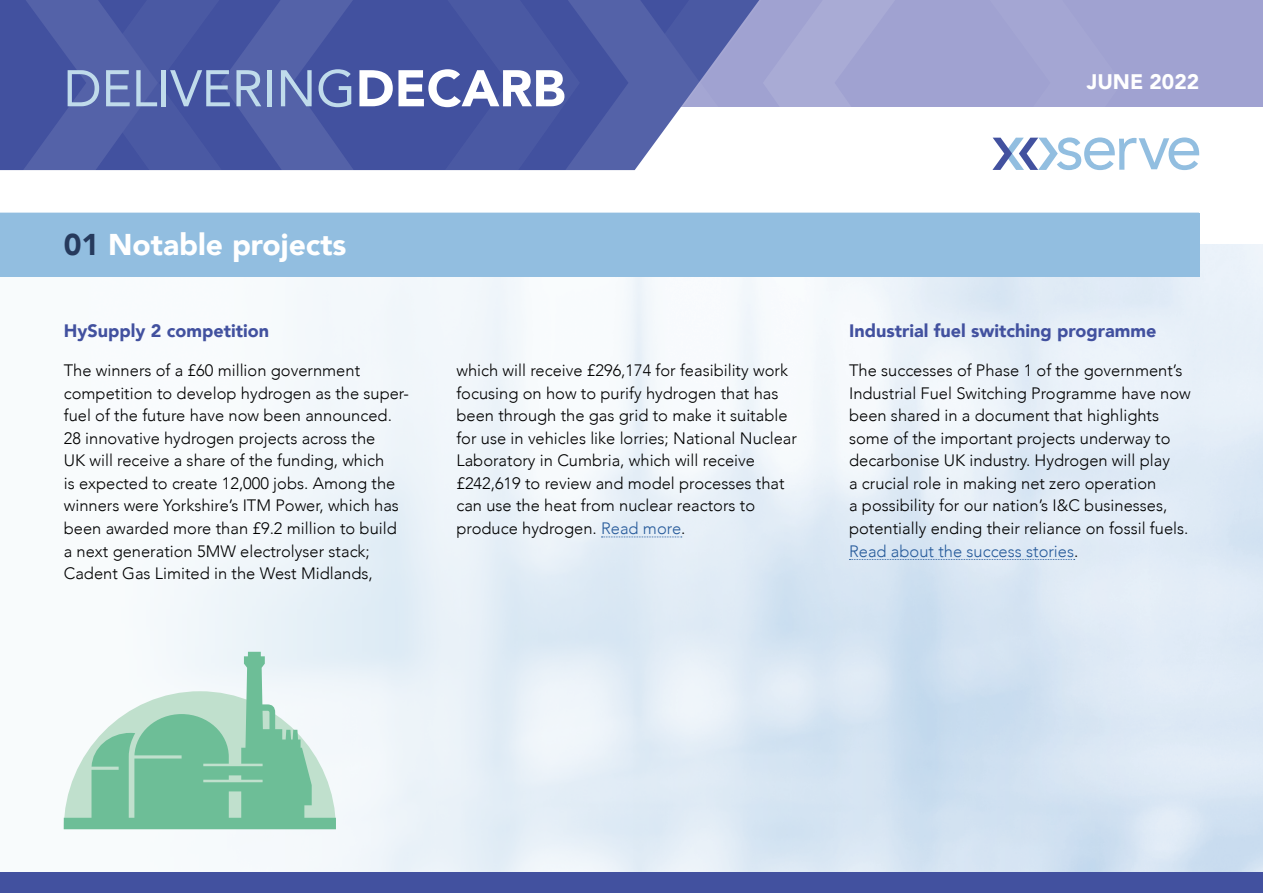
<style>
.page{position:relative;width:1263px;height:893px;background:#fff}
.page>*{position:absolute;margin:0;border:0;box-sizing:border-box;transform-origin:0 0}
.t1{font:51px "Avenir";color:#c0dbeb}
.t2{font:900 30px "Avenir";color:#fff}
.t3{font:900 21px "Avenir";color:#fff}
.t4{font:900 18px "Avenir";color:#42519f}
.t5{font:300 16.5px/22.5px "Avenir";color:#000}
.s1{font-weight:900;color:#fff}
.s2{color:#263a5d}
.s3{color:#275b9b}
</style>
<div class="page">
<div style="left:361px;top:0;width:902px;height:106px;background:#a0a2d1"></div>
<div style="left:0;top:872px;width:1263px;height:21px;background:#42519f"></div>
<svg style="left:0;top:0;width:1199px;height:170px"></svg>
<div style="left:0;top:213px;width:1199px;height:63px;background:#92bee0"></div>
<svg style="left:601px;top:537px;width:81px;height:1px"></svg>
<svg style="left:849px;top:559px;width:226px;height:1px"></svg>
<svg style="left:64px;top:652px;width:272px;height:177px"></svg>
<h1 class="t1" style="left:64px;top:48px;width:503px">DELIVERING<span class="s1">DECARB</span></h1>
<p class="t3" style="left:1087px;top:64px;width:114px">JUNE 2022</p>
<h2 class="t2" style="left:64px;top:219px;width:284px"><span class="s2">01</span> Notable projects</h2>
<p class="t4" style="left:64px;top:315px;width:207px">HySupply 2 competition</p>
<p class="t5" style="left:64px;top:359px;width:347px">The winners of a £60 million government competition to develop hydrogen as the super&shy;fuel of the future have now been announced.<br>28 innovative hydrogen projects across the<br>UK will receive a share of the funding, which<br>is expected to create 12,000 jobs. Among the winners were Yorkshire’s ITM Power, which has been awarded more than £9.2 million to build a next generation 5MW electrolyser stack; Cadent Gas Limited in the West Midlands,</p>
<p class="t5" style="left:456px;top:359px;width:342px">which will receive £296,174 for feasibility work focusing on how to purify hydrogen that has been through the gas grid to make it suitable for use in vehicles like lorries; National Nuclear Laboratory in Cumbria, which will receive £242,619 to review and model processes that can use the heat from nuclear reactors to produce hydrogen. <span class="s3">Read more</span>.</p>
<p class="t4" style="left:849px;top:315px;width:309px">Industrial fuel switching programme</p>
<p class="t5" style="left:849px;top:359px;width:343px">The successes of Phase 1 of the government’s Industrial Fuel Switching Programme have now been shared in a document that highlights some of the important projects underway to decarbonise UK industry. Hydrogen will play<br>a crucial role in making net zero operation<br>a possibility for our nation’s I&amp;C businesses, potentially ending their reliance on fossil fuels.<br><span class="s3">Read about the success stories</span>.</p>
</div>
